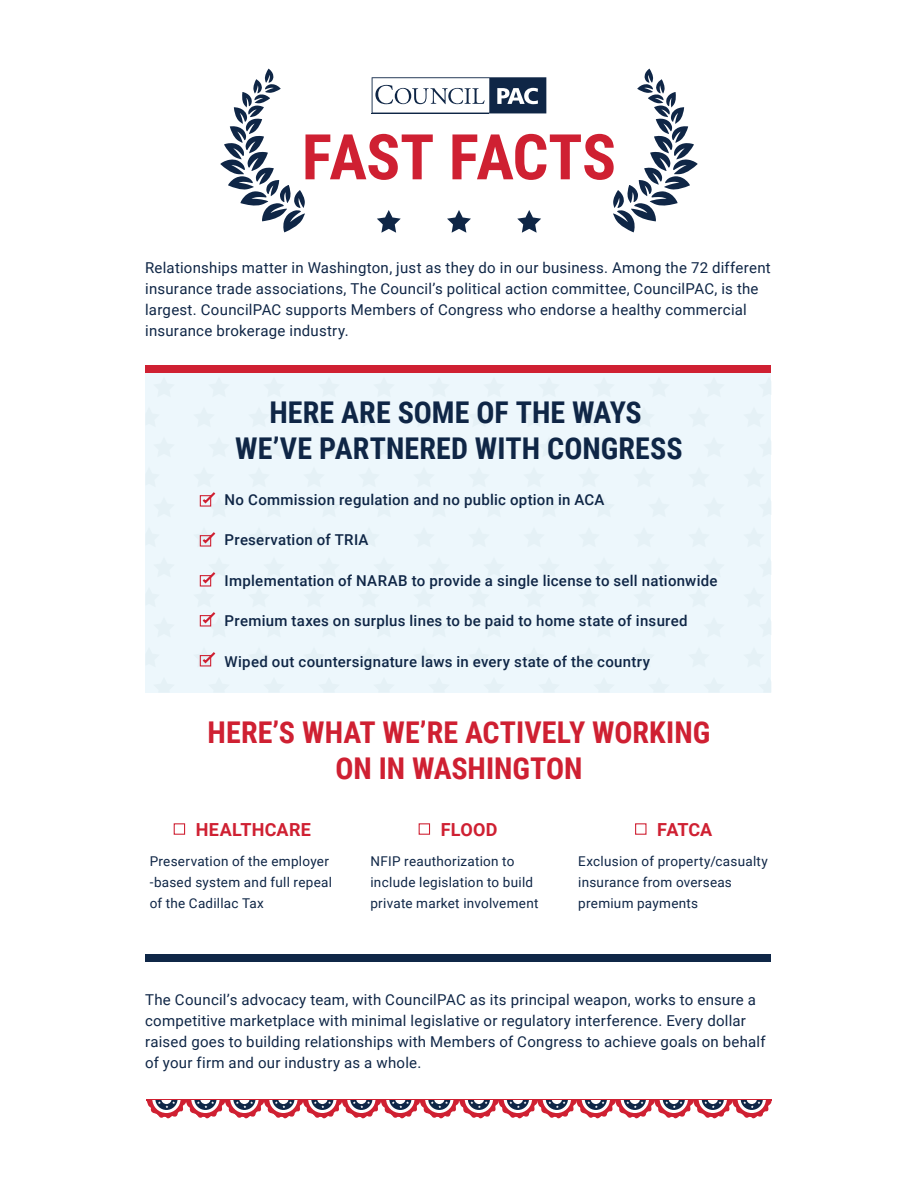
<style>
.page{position:relative;width:918px;height:1188px;background:#fff}
.page>*{position:absolute;margin:0;border:0;box-sizing:border-box;transform-origin:0 0}
.t1{font:700 63px "Roboto Condensed";letter-spacing:-.015em;color:#cf2032}
.t2{font:700 30px/36px "Roboto Condensed";letter-spacing:.005em;color:#0f2646;text-align:center}
.t3{font:700 30px/36px "Roboto Condensed";color:#cf2032;text-align:center}
.t4{font:700 18px "Roboto";letter-spacing:.01em;color:#cf2032}
.t5{font:15px/21px "Roboto";letter-spacing:.015em;color:#0f2646}
.t6{font:500 15px "Roboto";letter-spacing:.02em;color:#0f2646}
.t7{font:13.5px/21px "Roboto";letter-spacing:.02em;color:#0f2646}
</style>
<div class="page">
<div style="left:146px;top:369px;width:625px;height:324px;background:#edf7fc"></div>
<hr style="left:147px;top:1099px;width:312px;height:2px;background:#cf2032">
<svg style="left:147px;top:1101px;width:312px;height:18px"></svg>
<svg style="left:428px;top:1101px;width:22px;height:9px"></svg>
<hr style="left:459px;top:1099px;width:312px;height:2px;background:#cf2032">
<svg style="left:459px;top:1101px;width:312px;height:18px"></svg>
<svg style="left:743px;top:1101px;width:17px;height:7px"></svg>
<svg style="left:372px;top:77px;width:174px;height:36px"></svg>
<svg style="left:220px;top:68px;width:85px;height:165px"></svg>
<svg style="left:613px;top:68px;width:85px;height:165px"></svg>
<svg style="left:377px;top:210px;width:24px;height:23px"></svg>
<svg style="left:447px;top:210px;width:24px;height:23px"></svg>
<svg style="left:517px;top:210px;width:24px;height:23px"></svg>
<div style="left:146px;top:365px;width:625px;height:8px;background:#cf2032"></div>
<div style="left:146px;top:954px;width:625px;height:8px;background:#0f2747"></div>
<svg style="left:199px;top:492px;width:17px;height:15px"></svg>
<svg style="left:199px;top:532px;width:17px;height:15px"></svg>
<svg style="left:199px;top:572px;width:17px;height:55px"></svg>
<svg style="left:199px;top:652px;width:17px;height:15px"></svg>
<div style="left:174px;top:823px;width:11px;height:12px;border:1px solid #cf2032"></div>
<div style="left:419px;top:823px;width:11px;height:12px;border:1px solid #cf2032"></div>
<div style="left:635px;top:823px;width:12px;height:12px;border:1px solid #cf2032"></div>
<h1 class="t1" style="left:302px;top:113px;width:316px">FAST FACTS</h1>
<p class="t5" style="left:145px;top:256px;width:627px">Relationships matter in Washington, just as they do in our business. Among the 72 different insurance trade associations, The Council’s political action committee, CouncilPAC, is the largest. CouncilPAC supports Members of Congress who endorse a healthy commercial insurance brokerage industry.</p>
<h2 class="t2" style="left:235px;top:393px;width:449px">HERE ARE SOME OF THE WAYS<br>WE’VE PARTNERED WITH CONGRESS</h2>
<p class="t6" style="left:225px;top:489px;width:381px">No Commission regulation and no public option in ACA</p>
<p class="t6" style="left:225px;top:529px;width:145px">Preservation of TRIA</p>
<p class="t6" style="left:225px;top:570px;width:494px">Implementation of NARAB to provide a single license to sell nationwide</p>
<p class="t6" style="left:225px;top:610px;width:465px">Premium taxes on surplus lines to be paid to home state of insured</p>
<p class="t6" style="left:225px;top:651px;width:427px">Wiped out countersignature laws in every state of the country</p>
<h2 class="t3" style="left:208px;top:713px;width:504px">HERE’S WHAT WE’RE ACTIVELY WORKING<br>ON IN WASHINGTON</h2>
<p class="t4" style="left:196px;top:817px;width:117px">HEALTHCARE</p>
<p class="t7" style="left:150px;top:851px;width:184px">Preservation of the employer -based system and full repeal of the Cadillac Tax</p>
<p class="t7" style="left:370px;top:851px;width:170px">NFIP reauthorization to include legislation to build private market involvement</p>
<p class="t7" style="left:578px;top:851px;width:191px">Exclusion of property/casualty insurance from overseas premium payments</p>
<p class="t4" style="left:441px;top:817px;width:58px">FLOOD</p>
<p class="t4" style="left:657px;top:817px;width:57px">FATCA</p>
<p class="t5" style="left:145px;top:989px;width:622px">The Council’s advocacy team, with CouncilPAC as its principal weapon, works to ensure a competitive marketplace with minimal legislative or regulatory interference. Every dollar raised goes to building relationships with Members of Congress to achieve goals on behalf of your firm and our industry as a whole.</p>
</div>
